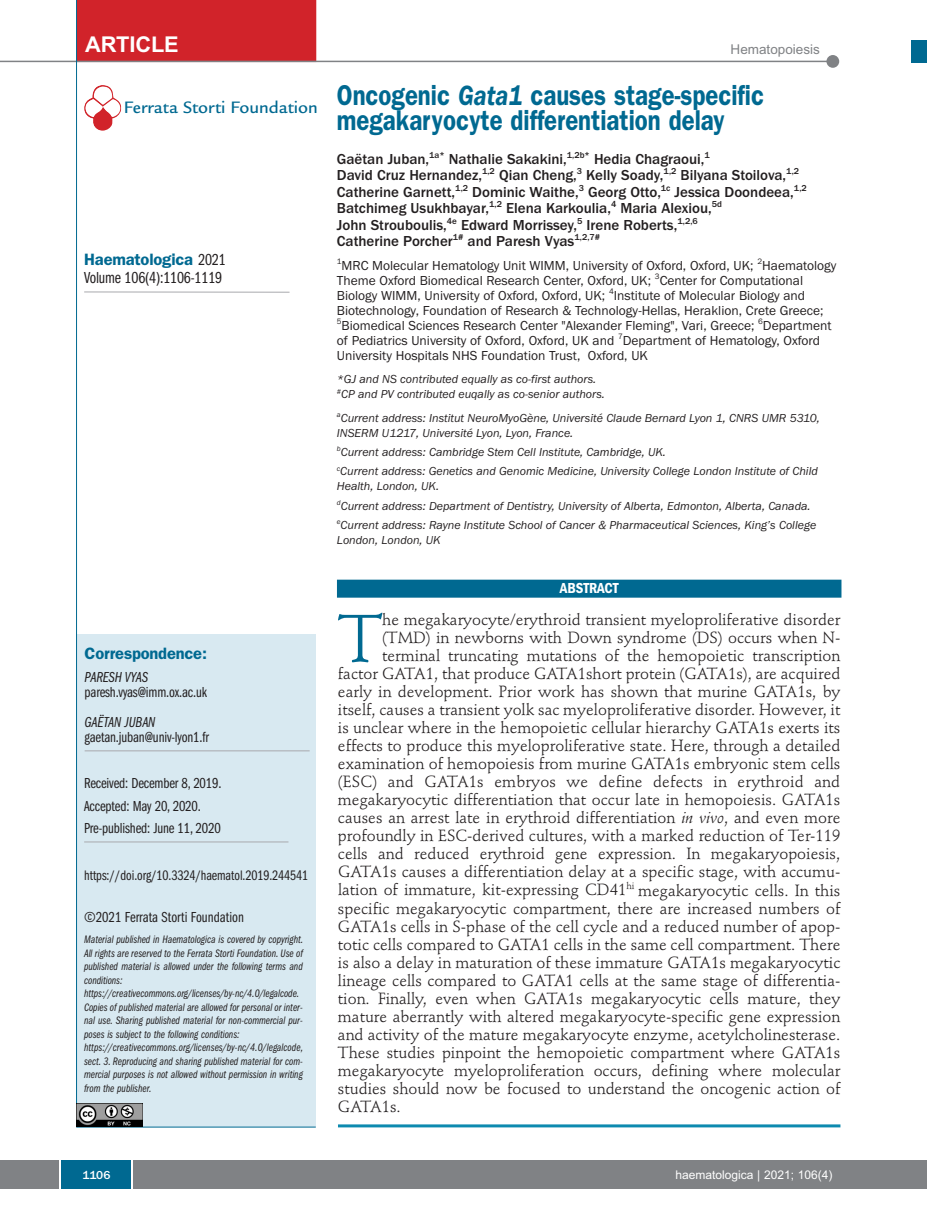
<style>
.page{position:relative;width:927px;height:1225px;background:#fff}
.page>*{position:absolute;margin:0;border:0;box-sizing:border-box;transform-origin:0 0}
.t1{font:66.45px "Stempel Schneidler";color:#006991}
.t2{font:600 28.8px/25.5px "Franklin Gothic";color:#006991;scale:.83 1}
.t3{font:700 21.75px "Arial";letter-spacing:-.01em;color:#fff}
.t4{font:500 18px "Legacy Sans";color:#006991}
.t5{font:600 16.5px "Franklin Gothic";letter-spacing:-.01em;color:#006991}
.t6{font:16.5px "Franklin Gothic Book Cmpr";letter-spacing:-.01em;color:#231f20}
.t7{font:16.05px "Stempel Schneidler";color:#231f20}
.t8{font:500 15px/16.5px "Franklin Gothic";color:#231f20}
.t9{font:15px/22.5px "Franklin Gothic Book Cmpr";letter-spacing:-.01em;color:#231f20}
.t10{font:15px "Franklin Gothic Book Cmpr Ital";letter-spacing:-.01em;color:#231f20}
.t11{font:600 condensed 15px "Franklin Gothic";letter-spacing:-.005em;color:#fff}
.t12{font:14.25px "Franklin Gothic Book Cmpr";letter-spacing:-.005em;color:#231f20}
.t13{font:13.5px/15px "Franklin Gothic";color:#231f20}
.t14{font:13.5px "Arial";color:#808285}
.t15{font:italic 12px/19.2px "Franklin Gothic";color:#231f20}
.t16{font:12px "Arial";color:#fff}
.t17{font:500 12px "Franklin Gothic";color:#fff}
.t18{font:11.25px/13.5px "Franklin Gothic Book Cmpr Ital";color:#231f20}
.s1{font-family:"Franklin Gothic Book Cmpr";font-weight:400;color:#231f20}
.s2{font-style:italic}
</style>
<div class="page">
<div style="left:911px;top:40px;width:16px;height:22px;background:#006991"></div>
<div style="left:910px;top:1160px;width:17px;height:28px;background:#808285"></div>
<div style="left:0;top:1160px;width:910px;height:28px;background:#808285"></div>
<div style="left:61px;top:1160px;width:71px;height:28px;background:#006991"></div>
<svg style="left:60px;top:1160px;width:1px;height:28px"></svg>
<svg style="left:132px;top:1160px;width:1px;height:28px"></svg>
<div style="left:77px;top:635px;width:239px;height:492px;background:#d8e9f1"></div>
<hr style="left:84px;top:841px;width:204px;height:1px;background:#a8a9ad">
<hr style="left:85px;top:750px;width:225px;height:1px;background:#a8a9ad">
<hr style="left:76px;top:1126px;width:240px;height:1px;background:#006991">
<hr style="left:84px;top:292px;width:206px;height:1px;background:#a8a9ad">
<div style="left:77px;top:0;width:239px;height:62px;background:#d1232a"></div>
<hr style="left:0;top:61px;width:830px;height:1px;background:#808285">
<div style="left:826px;top:55px;width:13px;height:13px;background:#808285;border-radius:50%"></div>
<hr style="left:76px;top:0;width:1px;height:1126px;background:#006991">
<img style="left:77px;top:1103px;width:65px;height:23px">
<img style="left:84px;top:85px;width:37px;height:46px">
<hr style="left:338px;top:1124px;width:502px;height:3px;background:#0d8aaf">
<div style="left:337px;top:579px;width:504px;height:18px;background:#006991"></div>
<h3 class="t3" style="left:85px;top:32px;width:95px">ARTICLE</h3>
<p class="t14" style="left:731px;top:42px;width:91px">Hematopoiesis</p>
<p class="t4" style="left:124px;top:101px;width:196px">Ferrata Storti Foundation</p>
<p class="t5" style="left:84px;top:254px;width:143px">Haematologica <span class="s1">2021</span></p>
<p class="t6" style="left:84px;top:272px;width:140px">Volume 106(4):1106-1119</p>
<p class="t5" style="left:85px;top:647px;width:124px">Correspondence:</p>
<p class="t10" style="left:85px;top:672px;width:65px">PARESH VYAS</p>
<p class="t9" style="left:85px;top:682px;width:124px">paresh.vyas@imm.ox.ac.uk</p>
<p class="t10" style="left:85px;top:717px;width:72px">GAËTAN JUBAN</p>
<p class="t9" style="left:85px;top:727px;width:126px">gaetan.juban@univ-lyon1.fr</p>
<p class="t9" style="left:84px;top:773px;width:139px">Received: December 8, 2019.<br>Accepted: May 20, 2020.<br>Pre-published: June 11, 2020</p>
<p class="t12" style="left:84px;top:870px;width:226px">https://doi.org/10.3324/haematol.2019.244541</p>
<p class="t9" style="left:84px;top:907px;width:161px">©2021 Ferrata Storti Foundation</p>
<p class="t18" style="left:84px;top:933px;width:221px">Material published in Haematologica is covered by copyright.<br>All rights are reserved to the Ferrata Storti Foundation. Use of published material is allowed under the following terms and conditions: https://creativecommons.org/licenses/by-nc/4.0/legalcode.<br>Copies of published material are allowed for personal or inter&shy;nal use. Sharing published material for non-commercial pur&shy;poses is subject to the following conditions: https://creativecommons.org/licenses/by-nc/4.0/legalcode, sect. 3. Reproducing and sharing published material for com&shy;mercial purposes is not allowed without permission in writing from the publisher.</p>
<h2 class="t2" style="left:337px;top:85px;width:516px">Oncogenic <span class="s2">Gata1</span> causes stage-specific megakaryocyte differentiation delay</h2>
<p class="t8" style="left:337px;top:150px;width:471px">Gaëtan Juban,<sup>1a*</sup> Nathalie Sakakini,<sup>1,2b*</sup> Hedia Chagraoui,<sup>1<br></sup>David Cruz Hernandez,<sup>1,2</sup> Qian Cheng,<sup>3</sup> Kelly Soady,<sup>1,2</sup> Bilyana Stoilova,<sup>1,2<br></sup>Catherine Garnett,<sup>1,2</sup> Dominic Waithe,<sup>3</sup> Georg Otto,<sup>1c</sup> Jessica Doondeea,<sup>1,2<br></sup>Batchimeg Usukhbayar,<sup>1,2</sup> Elena Karkoulia,<sup>4</sup> Maria Alexiou,<sup>5d<br></sup>John Strouboulis,<sup>4e</sup> Edward Morrissey,<sup>5</sup> Irene Roberts,<sup>1,2,6<br></sup>Catherine Porcher<sup>1#</sup> and Paresh Vyas<sup>1,2,7#</sup></p>
<p class="t13" style="left:337px;top:258px;width:501px"><sup>1</sup>MRC Molecular Hematology Unit WIMM, University of Oxford, Oxford, UK; <sup>2</sup>Haematology Theme Oxford Biomedical Research Center, Oxford, UK; <sup>3</sup>Center for Computational Biology WIMM, University of Oxford, Oxford, UK; <sup>4</sup>Institute of Molecular Biology and Biotechnology, Foundation of Research &amp; Technology-Hellas, Heraklion, Crete Greece; <sup>5</sup>Biomedical Sciences Research Center "Alexander Fleming", Vari, Greece; <sup>6</sup>Department of Pediatrics University of Oxford, Oxford, UK and <sup>7</sup>Department of Hematology, Oxford University Hospitals NHS Foundation Trust, Oxford, UK</p>
<p class="t15" style="left:337px;top:372px;width:270px;line-height:15px">*GJ and NS contributed equally as co-first authors. <sup>#</sup>CP and PV contributed euqally as co-senior authors.</p>
<p class="t15" style="left:337px;top:410px;width:484px;line-height:15px"><sup>a</sup>Current address: Institut NeuroMyoGène, Université Claude Bernard Lyon 1, CNRS UMR 5310,<br>INSERM U1217, Université Lyon, Lyon, France.</p>
<p class="t15" style="left:337px;top:442px;width:482px"><sup>b</sup>Current address: Cambridge Stem Cell Institute, Cambridge, UK.<br><sup>c</sup>Current address: Genetics and Genomic Medicine, University College London Institute of Child</p>
<p class="t15" style="left:337px;top:477px;width:481px">Health, London, UK.<br><sup>d</sup>Current address: Department of Dentistry, University of Alberta, Edmonton, Alberta, Canada. <sup>e</sup>Current address: Rayne Institute School of Cancer &amp; Pharmaceutical Sciences, King’s College</p>
<p class="t15" style="left:337px;top:530px;width:105px">London, London, UK</p>
<p class="t11" style="left:560px;top:583px;width:60px">ABSTRACT</p>
<h1 class="t1" style="left:338px;top:611px;width:46px">T</h1>
<p class="t7" style="left:382px;top:613px;width:460px">he megakaryocyte/erythroid transient myeloproliferative disorder</p>
<p class="t7" style="left:382px;top:631px;width:460px">(TMD) in newborns with Down syndrome (DS) occurs when N-</p>
<p class="t7" style="left:382px;top:649px;width:460px">terminal truncating mutations of the hemopoietic transcription</p>
<p class="t7" style="left:338px;top:667px;width:504px">factor GATA1, that produce GATA1short protein (GATA1s), are acquired</p>
<p class="t7" style="left:338px;top:685px;width:504px">early in development. Prior work has shown that murine GATA1s, by</p>
<p class="t7" style="left:338px;top:703px;width:504px">itself, causes a transient yolk sac myeloproliferative disorder. However, it</p>
<p class="t7" style="left:338px;top:721px;width:504px">is unclear where in the hemopoietic cellular hierarchy GATA1s exerts its</p>
<p class="t7" style="left:338px;top:739px;width:504px">effects to produce this myeloproliferative state. Here, through a detailed</p>
<p class="t7" style="left:338px;top:757px;width:504px">examination of hemopoiesis from murine GATA1s embryonic stem cells</p>
<p class="t7" style="left:338px;top:775px;width:504px">(ESC) and GATA1s embryos we define defects in erythroid and</p>
<p class="t7" style="left:338px;top:793px;width:504px">megakaryocytic differentiation that occur late in hemopoiesis. GATA1s</p>
<p class="t7" style="left:338px;top:811px;width:504px">causes an arrest late in erythroid differentiation <span class="s2">in vivo</span>, and even more</p>
<p class="t7" style="left:338px;top:829px;width:504px">profoundly in ESC-derived cultures, with a marked reduction of Ter-119</p>
<p class="t7" style="left:338px;top:847px;width:504px">cells and reduced erythroid gene expression. In megakaryopoiesis,</p>
<p class="t7" style="left:338px;top:865px;width:504px">GATA1s causes a differentiation delay at a specific stage, with accumu-</p>
<p class="t7" style="left:338px;top:883px;width:504px">lation of immature, kit-expressing CD41<sup>hi</sup> megakaryocytic cells. In this</p>
<p class="t7" style="left:338px;top:901px;width:504px">specific megakaryocytic compartment, there are increased numbers of</p>
<p class="t7" style="left:338px;top:919px;width:504px">GATA1s cells in S-phase of the cell cycle and a reduced number of apop-</p>
<p class="t7" style="left:338px;top:937px;width:504px">totic cells compared to GATA1 cells in the same cell compartment. There</p>
<p class="t7" style="left:338px;top:955px;width:504px">is also a delay in maturation of these immature GATA1s megakaryocytic</p>
<p class="t7" style="left:338px;top:973px;width:504px">lineage cells compared to GATA1 cells at the same stage of differentia-</p>
<p class="t7" style="left:338px;top:991px;width:504px">tion. Finally, even when GATA1s megakaryocytic cells mature, they</p>
<p class="t7" style="left:338px;top:1009px;width:504px">mature aberrantly with altered megakaryocyte-specific gene expression</p>
<p class="t7" style="left:338px;top:1027px;width:504px">and activity of the mature megakaryocyte enzyme, acetylcholinesterase.</p>
<p class="t7" style="left:338px;top:1045px;width:504px">These studies pinpoint the hemopoietic compartment where GATA1s</p>
<p class="t7" style="left:338px;top:1063px;width:504px">megakaryocyte myeloproliferation occurs, defining where molecular</p>
<p class="t7" style="left:338px;top:1081px;width:504px">studies should now be focused to understand the oncogenic action of</p>
<p class="t7" style="left:338px;top:1099px;width:64px">GATA1s.</p>
<p class="t17" style="left:82px;top:1167px;width:30px">1106</p>
<p class="t16" style="left:676px;top:1167px;width:158px">haematologica | 2021; 106(4)</p>
</div>
